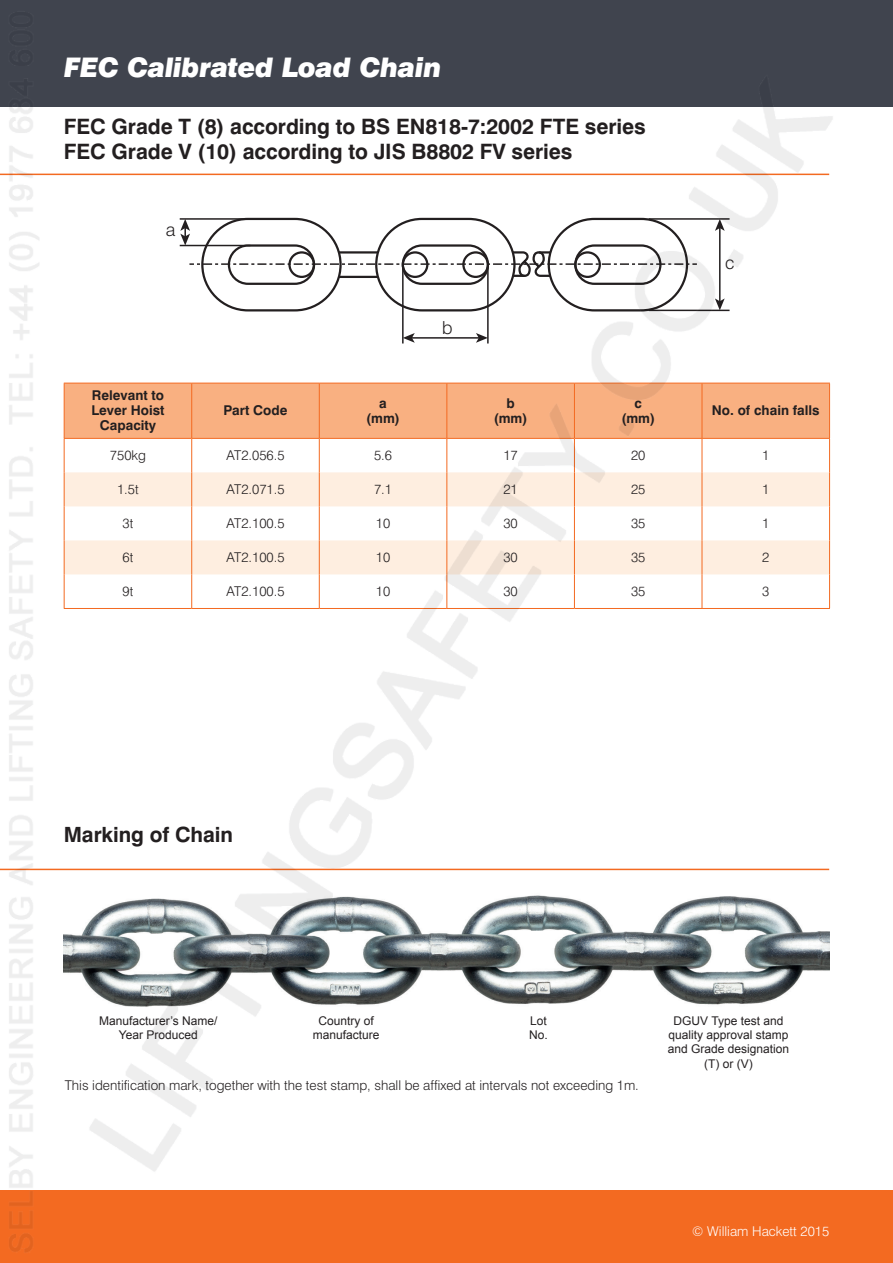
<style>
.page{position:relative;width:893px;height:1263px;background:#fff}
.page>*{position:absolute;margin:0;border:0;box-sizing:border-box;transform-origin:0 0}
.t1{font:italic 900 27px "Swiss 721 BT";letter-spacing:-.01em;color:#fff}
.t2{font:700 21.15px/25.3px "Swiss 721 BT";letter-spacing:-.005em;color:#231f20}
.t3{font:700 21px "Swiss 721 BT";letter-spacing:-.005em;color:#231f20}
.t4{font:300 18px "Swiss 721 BT";color:#231f20}
.t5{font:300 13.5px "Swiss 721 BT";color:#231f20}
.t6{font:700 13.5px/15px "Swiss 721 BT";color:#231f20;text-align:center}
.t7{font:300 13.5px "Swiss 721 BT";color:#fff}
.t8{font:12px/14.4px "Arial";color:#231f20;text-align:center}
</style>
<div class="page">
<img style="left:0;top:0;width:893px;height:1263px">
<h1 class="t1" style="left:64px;top:51px;width:379px">FEC Calibrated Load Chain</h1>
<h2 class="t2" style="left:64px;top:114px;width:583px">FEC Grade T (8) according to BS EN818-7:2002 FTE series<br>FEC Grade V (10) according to JIS B8802 FV series</h2>
<h3 class="t4" style="left:166px;top:219px;width:11px">a</h3>
<p class="t6" style="left:91px;top:388px;width:74px">Relevant to<br>Lever Hoist<br>Capacity</p>
<h3 class="t4" style="left:442px;top:316px;width:12px">b</h3>
<h3 class="t4" style="left:725px;top:252px;width:11px">c</h3>
<p class="t6" style="left:224px;top:403px;width:65px">Part Code</p>
<p class="t6" style="left:366px;top:395px;width:35px">a (mm)</p>
<p class="t6" style="left:494px;top:395px;width:35px">b (mm)</p>
<p class="t6" style="left:621px;top:395px;width:35px">c (mm)</p>
<p class="t6" style="left:712px;top:403px;width:109px">No. of chain falls</p>
<p class="t5" style="left:110px;top:447px;width:37px">750kg</p>
<p class="t5" style="left:226px;top:447px;width:60px">AT2.056.5</p>
<p class="t5" style="left:374px;top:447px;width:19px">5.6</p>
<p class="t5" style="left:503px;top:447px;width:16px">17</p>
<p class="t5" style="left:631px;top:447px;width:16px">20</p>
<p class="t5" style="left:762px;top:447px;width:9px">1</p>
<p class="t5" style="left:117px;top:481px;width:23px">1.5t</p>
<p class="t5" style="left:226px;top:481px;width:60px">AT2.071.5</p>
<p class="t5" style="left:374px;top:481px;width:19px">7.1</p>
<p class="t5" style="left:503px;top:481px;width:16px">21</p>
<p class="t5" style="left:631px;top:481px;width:16px">25</p>
<p class="t5" style="left:762px;top:481px;width:9px">1</p>
<p class="t5" style="left:122px;top:515px;width:12px">3t</p>
<p class="t5" style="left:226px;top:515px;width:60px">AT2.100.5</p>
<p class="t5" style="left:376px;top:515px;width:16px">10</p>
<p class="t5" style="left:503px;top:515px;width:16px">30</p>
<p class="t5" style="left:631px;top:515px;width:16px">35</p>
<p class="t5" style="left:762px;top:515px;width:9px">1</p>
<p class="t5" style="left:122px;top:549px;width:12px">6t</p>
<p class="t5" style="left:226px;top:549px;width:60px">AT2.100.5</p>
<p class="t5" style="left:376px;top:549px;width:16px">10</p>
<p class="t5" style="left:503px;top:549px;width:16px">30</p>
<p class="t5" style="left:631px;top:549px;width:16px">35</p>
<p class="t5" style="left:762px;top:549px;width:9px">2</p>
<p class="t5" style="left:122px;top:583px;width:12px">9t</p>
<p class="t5" style="left:226px;top:583px;width:60px">AT2.100.5</p>
<p class="t5" style="left:376px;top:583px;width:16px">10</p>
<p class="t5" style="left:503px;top:583px;width:16px">30</p>
<p class="t5" style="left:631px;top:583px;width:16px">35</p>
<p class="t5" style="left:762px;top:583px;width:9px">3</p>
<h3 class="t3" style="left:64px;top:821px;width:171px">Marking of Chain</h3>
<p class="t8" style="left:99px;top:1013px;width:120px">Manufacturer’s Name/<br>Year Produced</p>
<p class="t8" style="left:313px;top:1013px;width:68px">Country of manufacture</p>
<p class="t8" style="left:668px;top:1013px;width:123px">DGUV Type test and quality approval stamp and Grade designation (T) or (V)</p>
<p class="t8" style="left:529px;top:1013px;width:20px;text-align:left">Lot<br>No.</p>
<p class="t5" style="left:65px;top:1077px;width:576px">This identification mark, together with the test stamp, shall be affixed at intervals not exceeding 1m.</p>
<p class="t7" style="left:692px;top:1223px;width:138px">© William Hackett 2015</p>
</div>
